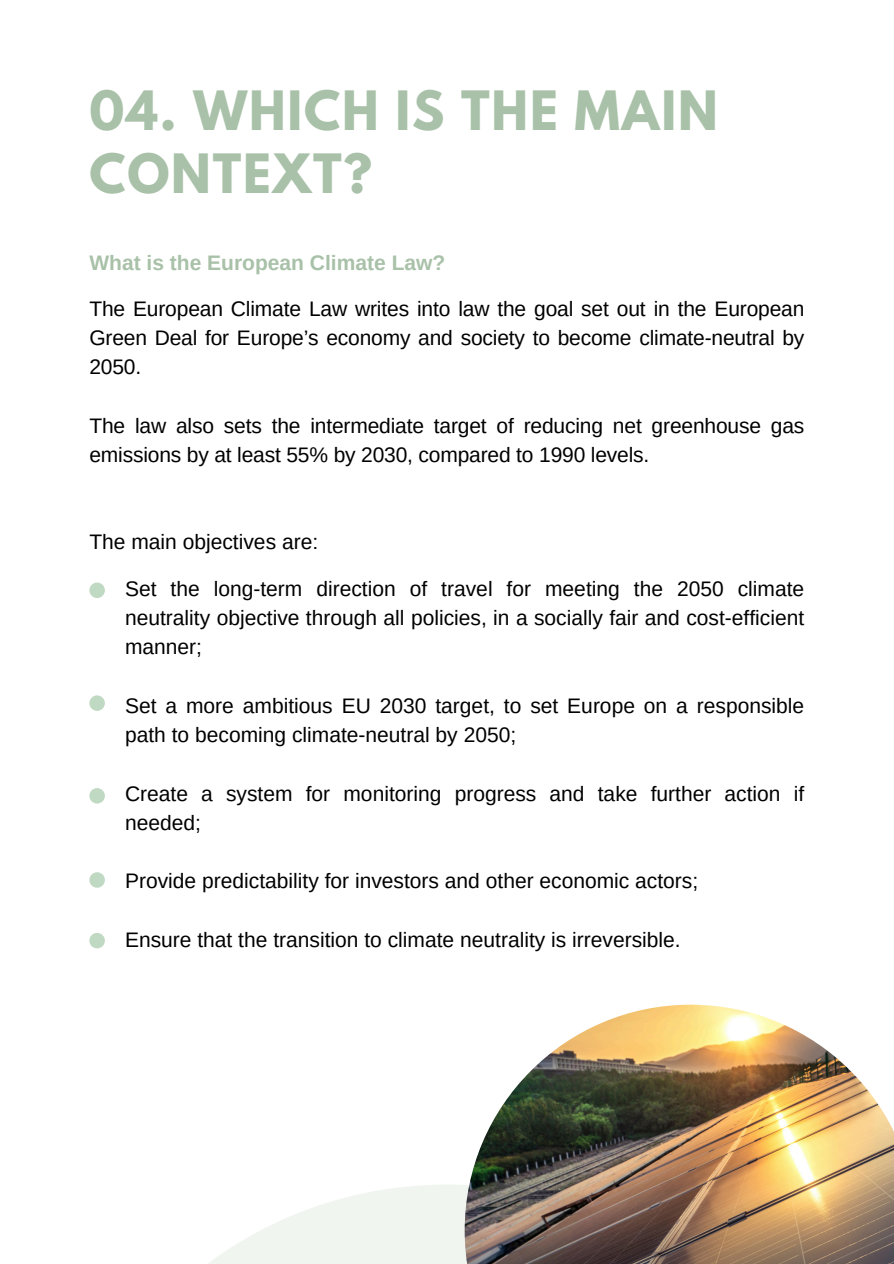
<style>
.page{position:relative;width:894px;height:1264px;background:#fff}
.page>*{position:absolute;margin:0;border:0;box-sizing:border-box;transform-origin:0 0}
.t1{font:700 48px/63px "League Spartan";letter-spacing:.04em;color:#a8c1a8}
.t2{font:21px/29.2px "Arimo";color:#000}
.t3{font:700 21px "Arimo";color:#a8c1a8}
</style>
<div class="page">
<div style="left:89px;top:582px;width:16px;height:16px;background:#c0d9c2;border-radius:50%"></div>
<div style="left:89px;top:695px;width:16px;height:16px;background:#c0d9c2;border-radius:50%"></div>
<div style="left:89px;top:788px;width:16px;height:15px;background:#c0d9c2;border-radius:50%"></div>
<div style="left:89px;top:872px;width:16px;height:15px;background:#c0d9c2;border-radius:50%"></div>
<div style="left:89px;top:932px;width:16px;height:16px;background:#c0d9c2;border-radius:50%"></div>
<div style="left:45px;top:1184px;width:802px;height:79px;background:linear-gradient(to bottom,#fcfdfc,#f5f8f5)"></div>
<img style="left:464px;top:1004px;width:429px;height:259px">
<p class="t1" style="left:89px;top:85px;width:629px">04. WHICH IS THE MAIN<br>CONTEXT?</p>
<p class="t3" style="left:89px;top:250px;width:357px">What is the European Climate Law?</p>
<h2 class="t2" style="left:89px;top:294px;width:716px;text-align:justify">The European Climate Law writes into law the goal set out in the European Green Deal for Europe’s economy and society to become climate-neutral by 2050.</h2>
<p class="t2" style="left:89px;top:411px;width:716px">The law also sets the intermediate target of reducing net greenhouse gas emissions by at least 55% by 2030, compared to 1990 levels.</p>
<p class="t2" style="left:89px;top:527px;width:230px">The main objectives are:</p>
<p class="t2" style="left:125px;top:574px;width:680px;text-align:justify">Set the long-term direction of travel for meeting the 2050 climate neutrality objective through all policies, in a socially fair and cost-efficient manner;</p>
<p class="t2" style="left:125px;top:691px;width:680px">Set a more ambitious EU 2030 target, to set Europe on a responsible path to becoming climate-neutral by 2050;</p>
<p class="t2" style="left:125px;top:778px;width:680px">Create a system for monitoring progress and take further action if needed;</p>
<p class="t2" style="left:125px;top:866px;width:574px">Provide predictability for investors and other economic actors;</p>
<p class="t2" style="left:125px;top:925px;width:557px">Ensure that the transition to climate neutrality is irreversible.</p>
</div>
